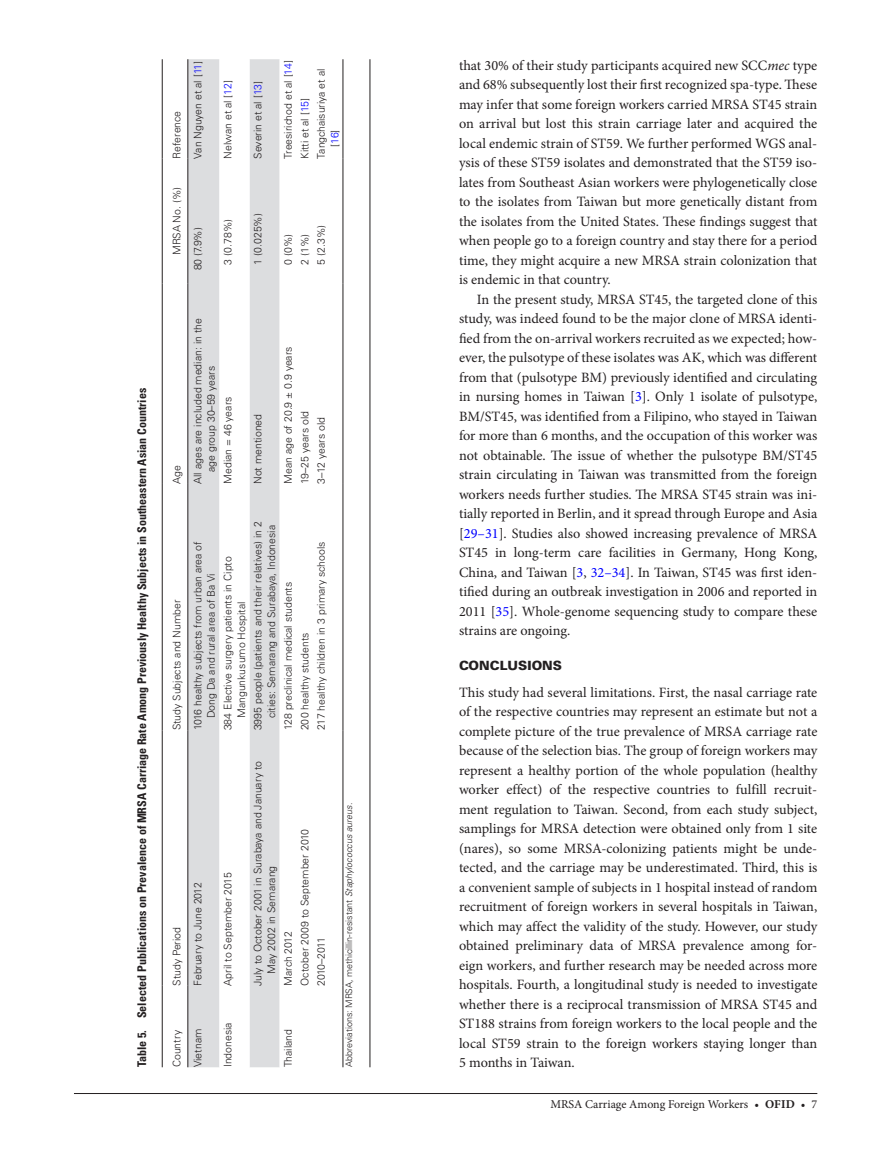
<style>
.page{position:relative;width:891px;height:1174px;background:#fff}
.page>*{position:absolute;margin:0;border:0;box-sizing:border-box;transform-origin:0 0}
.t1{font:14.25px/19.5px "Minion Pro";letter-spacing:-.005em;color:#231f20;text-align:justify}
.t2{font:900 12.75px "Univers LT Std";color:#231f20}
.t3{font:700 condensed 12px "Univers LT Std";color:#231f20}
.t4{font:12px "Minion Pro";letter-spacing:-.005em;color:#231f20}
.t5{font:300 10.5px/13.5px "Univers LT Std";color:#231f20}
.t6{font:300 10.5px "Univers LT Std";letter-spacing:-.075em;color:#231f20}
.t7{font:300 9px "Univers LT Std";color:#231f20}
.s1{color:#00f}
.s2{font-style:italic}
.s3{font-weight:700}
</style>
<div class="page">
<hr style="left:74px;top:1093px;width:743px;height:1px;background:#231f20">
<hr style="left:370px;top:59px;width:1px;height:1008px;background:#231f20">
<div style="left:188px;top:59px;width:31px;height:1008px;background:#dcdddf"></div>
<svg style="left:250px;top:59px;width:93px;height:1008px"></svg>
<hr style="left:162px;top:986px;width:1px;height:81px;background:#231f20">
<hr style="left:162px;top:730px;width:1px;height:256px;background:#231f20">
<hr style="left:162px;top:484px;width:1px;height:246px;background:#231f20">
<hr style="left:162px;top:284px;width:1px;height:200px;background:#231f20">
<hr style="left:162px;top:159px;width:1px;height:125px;background:#231f20">
<hr style="left:162px;top:59px;width:1px;height:100px;background:#231f20">
<hr style="left:187px;top:986px;width:1px;height:81px;background:#231f20">
<hr style="left:187px;top:730px;width:1px;height:256px;background:#231f20">
<hr style="left:187px;top:484px;width:1px;height:246px;background:#231f20">
<hr style="left:187px;top:284px;width:1px;height:200px;background:#231f20">
<hr style="left:187px;top:159px;width:1px;height:125px;background:#231f20">
<hr style="left:187px;top:59px;width:1px;height:100px;background:#231f20">
<hr style="left:343px;top:986px;width:1px;height:81px;background:#231f20">
<hr style="left:343px;top:730px;width:1px;height:256px;background:#231f20">
<hr style="left:343px;top:484px;width:1px;height:246px;background:#231f20">
<hr style="left:343px;top:284px;width:1px;height:200px;background:#231f20">
<hr style="left:343px;top:159px;width:1px;height:125px;background:#231f20">
<hr style="left:343px;top:59px;width:1px;height:100px;background:#231f20">
<p class="t3" style="left:134px;top:1018px;width:631px;rotate:-90deg">Selected Publications on Prevalence of MRSA Carriage Rate Among Previously Healthy Subjects in Southeastern Asian Countries</p>
<p class="t3" style="left:134px;top:1067px;width:39px;rotate:-90deg">Table 5.</p>
<p class="t5" style="left:170px;top:159px;width:49px;rotate:-90deg">Reference</p>
<p class="t5" style="left:170px;top:255px;width:70px;rotate:-90deg">MRSA No. (%)</p>
<p class="t5" style="left:191px;top:159px;width:99px;rotate:-90deg">Van Nguyen et al [<span class="s1">11</span>]</p>
<p class="t5" style="left:191px;top:270px;width:45px;rotate:-90deg">80 (7.9%)</p>
<p class="t5" style="left:221px;top:159px;width:80px;rotate:-90deg">Nelwan et al [<span class="s1">12</span>]</p>
<p class="t5" style="left:221px;top:265px;width:47px;rotate:-90deg">3 (0.78%)</p>
<p class="t5" style="left:251px;top:159px;width:79px;rotate:-90deg">Severin et al [<span class="s1">13</span>]</p>
<p class="t5" style="left:251px;top:265px;width:53px;rotate:-90deg">1 (0.025%)</p>
<p class="t5" style="left:281px;top:159px;width:100px;rotate:-90deg">Treesirichod et al [<span class="s1">14</span>]</p>
<p class="t5" style="left:298px;top:159px;width:62px;rotate:-90deg">Kitti et al [<span class="s1">15</span>]</p>
<p class="t5" style="left:314px;top:147px;width:79px;text-indent:-12px;rotate:-90deg">Tangchaisuriya et al [<span class="s1">16</span>]</p>
<p class="t5" style="left:281px;top:265px;width:32px;rotate:-90deg">0 (0%)</p>
<p class="t5" style="left:298px;top:265px;width:32px;rotate:-90deg">2 (1%)</p>
<p class="t5" style="left:314px;top:265px;width:41px;rotate:-90deg">5 (2.3%)</p>
<p class="t5" style="left:170px;top:484px;width:20px;rotate:-90deg">Age</p>
<p class="t5" style="left:191px;top:472px;width:155px;text-indent:-12px;rotate:-90deg">All ages are included median: in the age group 30–59 years</p>
<p class="t5" style="left:221px;top:484px;width:89px;rotate:-90deg">Median = 46 years</p>
<p class="t5" style="left:251px;top:484px;width:72px;rotate:-90deg">Not mentioned</p>
<p class="t5" style="left:281px;top:484px;width:139px;rotate:-90deg">Mean age of 20.9 ± 0.9 years</p>
<p class="t5" style="left:298px;top:484px;width:74px;rotate:-90deg">19–25 years old</p>
<p class="t5" style="left:314px;top:484px;width:68px;rotate:-90deg">3–12 years old</p>
<p class="t5" style="left:170px;top:730px;width:132px;rotate:-90deg">Study Subjects and Number</p>
<p class="t5" style="left:251px;top:718px;width:199px;text-indent:-12px;rotate:-90deg">3995 people (patients and their relatives) in 2 cities: Semarang and Surabaya, Indonesia</p>
<p class="t5" style="left:191px;top:718px;width:179px;text-indent:-12px;rotate:-90deg">1016 healthy subjects from urban area of<br>Dong Da and rural area of Ba Vi</p>
<p class="t5" style="left:314px;top:730px;width:190px;rotate:-90deg">217 healthy children in 3 primary schools</p>
<p class="t5" style="left:221px;top:718px;width:164px;text-indent:-12px;rotate:-90deg">384 Elective surgery patients in Cipto<br>Mangunkusumo Hospital</p>
<p class="t5" style="left:281px;top:730px;width:150px;rotate:-90deg">128 preclinical medical students</p>
<p class="t5" style="left:298px;top:730px;width:99px;rotate:-90deg">200 healthy students</p>
<p class="t5" style="left:170px;top:986px;width:60px;rotate:-90deg">Study Period</p>
<p class="t5" style="left:191px;top:986px;width:105px;rotate:-90deg">February to June 2012</p>
<p class="t5" style="left:221px;top:986px;width:115px;rotate:-90deg">April to September 2015</p>
<p class="t5" style="left:251px;top:974px;width:214px;text-indent:-12px;rotate:-90deg">July to October 2001 in Surabaya and January to<br>May 2002 in Semarang</p>
<p class="t5" style="left:281px;top:986px;width:56px;rotate:-90deg">March 2012</p>
<p class="t5" style="left:298px;top:986px;width:158px;rotate:-90deg">October 2009 to September 2010</p>
<p class="t6" style="left:315px;top:986px;width:50px;rotate:-90deg">2010–2011</p>
<p class="t5" style="left:170px;top:1067px;width:39px;rotate:-90deg">Country</p>
<p class="t5" style="left:191px;top:1067px;width:40px;rotate:-90deg">Vietnam</p>
<p class="t5" style="left:221px;top:1067px;width:46px;rotate:-90deg">Indonesia</p>
<p class="t5" style="left:281px;top:1067px;width:40px;rotate:-90deg">Thailand</p>
<p class="t7" style="left:344px;top:1067px;width:266px;rotate:-90deg">Abbreviations: MRSA, methicillin-resistant <span class="s2">Staphylococcus aureus</span>.</p>
<p class="t1" style="left:459px;top:55px;width:360px">that 30% of their study participants acquired new SCC<span class="s2">mec</span> type and 68% subsequently lost their first recognized spa-type. These may infer that some foreign workers carried MRSA ST45 strain on arrival but lost this strain carriage later and acquired the local endemic strain of ST59. We further performed WGS anal&shy;ysis of these ST59 isolates and demonstrated that the ST59 iso&shy;lates from Southeast Asian workers were phylogenetically close to the isolates from Taiwan but more genetically distant from the isolates from the United States. These findings suggest that when people go to a foreign country and stay there for a period time, they might acquire a new MRSA strain colonization that is endemic in that country.</p>
<p class="t1" style="left:459px;top:289px;width:360px;text-indent:18px">In the present study, MRSA ST45, the targeted clone of this study, was indeed found to be the major clone of MRSA identi&shy;fied from the on-arrival workers recruited as we expected; how&shy;ever, the pulsotype of these isolates was AK, which was different from that (pulsotype BM) previously identified and circulating in nursing homes in Taiwan [<span class="s1">3</span>]. Only 1 isolate of pulsotype, BM/ST45, was identified from a Filipino, who stayed in Taiwan for more than 6 months, and the occupation of this worker was not obtainable. The issue of whether the pulsotype BM/ST45 strain circulating in Taiwan was transmitted from the foreign workers needs further studies. The MRSA ST45 strain was ini&shy;tially reported in Berlin, and it spread through Europe and Asia [<span class="s1">29–31</span>]. Studies also showed increasing prevalence of MRSA ST45 in long-term care facilities in Germany, Hong Kong, China, and Taiwan [<span class="s1">3</span>, <span class="s1">32–34</span>]. In Taiwan, ST45 was first iden&shy;tified during an outbreak investigation in 2006 and reported in 2011 [<span class="s1">35</span>]. Whole-genome sequencing study to compare these strains are ongoing.</p>
<p class="t2" style="left:459px;top:657px;width:105px">CONCLUSIONS</p>
<p class="t1" style="left:459px;top:682px;width:360px">This study had several limitations. First, the nasal carriage rate of the respective countries may represent an estimate but not a complete picture of the true prevalence of MRSA carriage rate because of the selection bias. The group of foreign workers may represent a healthy portion of the whole population (healthy worker effect) of the respective countries to fulfill recruit&shy;ment regulation to Taiwan. Second, from each study subject, samplings for MRSA detection were obtained only from 1 site (nares), so some MRSA-colonizing patients might be unde&shy;tected, and the carriage may be underestimated. Third, this is a convenient sample of subjects in 1 hospital instead of random recruitment of foreign workers in several hospitals in Taiwan, which may affect the validity of the study. However, our study obtained preliminary data of MRSA prevalence among for&shy;eign workers, and further research may be needed across more hospitals. Fourth, a longitudinal study is needed to investigate whether there is a reciprocal transmission of MRSA ST45 and ST188 strains from foreign workers to the local people and the local ST59 strain to the foreign workers staying longer than</p>
<p class="t1" style="left:459px;top:1053px;width:117px">5 months in Taiwan.</p>
<p class="t4" style="left:550px;top:1096px;width:268px">MRSA Carriage Among Foreign Workers • <span class="s3">ofid</span> • 7</p>
</div>
